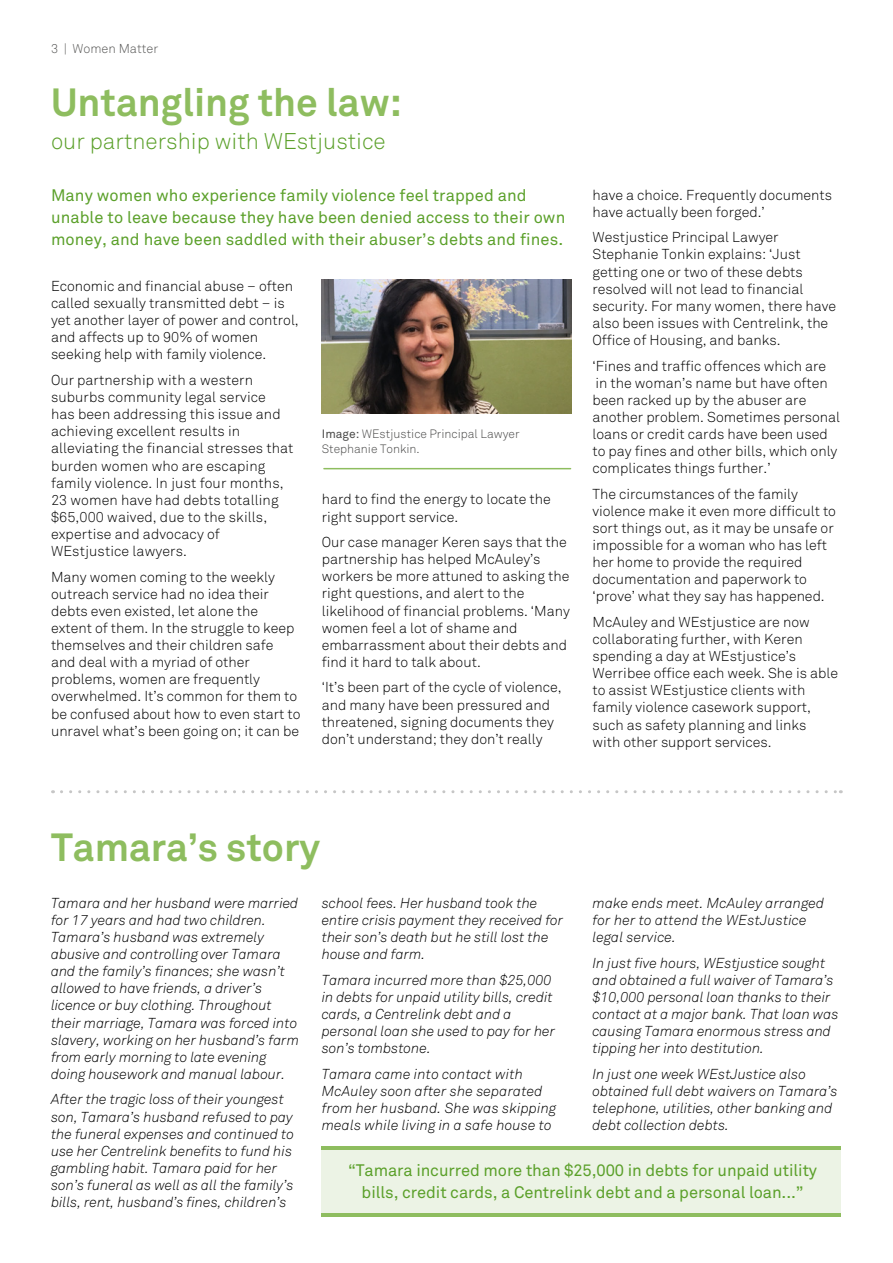
<style>
.page{position:relative;width:893px;height:1263px;background:#fff}
.page>*{position:absolute;margin:0;border:0;box-sizing:border-box;transform-origin:0 0}
.t1{font:700 38.85px "Akkurat";color:#8ebd5f}
.t2{font:300 22.5px "Akkurat";color:#5ba02a}
.t3{font:16.5px/21.8px "Akkurat";letter-spacing:.005em;color:#5ba02a}
.t4{font:300 14.25px/17.1px "Akkurat";color:#000}
.t5{font:italic 300 14.25px/17.1px "Akkurat";color:#000}
.t6{font:300 12.75px "Akkurat";color:#575756}
.t7{font:300 12px/14.4px "Akkurat";color:#4a4a49}
.s1{font-weight:400}
</style>
<div class="page">
<div style="left:322px;top:1148px;width:519px;height:68px;background:#ecf3e5"></div>
<hr style="left:892px;top:0;width:1px;height:613px;background:#f0f0f0">
<hr style="left:322px;top:1146px;width:519px;height:4px;background:#8ebd5f">
<hr style="left:322px;top:1213px;width:519px;height:3px;background:#8ebd5f">
<svg style="left:61px;top:790px;width:780px;height:3px"></svg>
<img style="left:322px;top:280px;width:249px;height:133px">
<hr style="left:324px;top:468px;width:247px;height:1px;background:#8ebd5f">
<p class="t6" style="left:51px;top:41px;width:109px">3 | Women Matter</p>
<h1 class="t1" style="left:51px;top:78px;width:353px">Untangling the law:</h1>
<h2 class="t2" style="left:51px;top:128px;width:336px">our partnership with WEstjustice</h2>
<p class="t3" style="left:51px;top:185px;width:516px">Many women who experience family violence feel trapped and unable to leave because they have been denied access to their own money, and have been saddled with their abuser’s debts and fines.</p>
<p class="t4" style="left:51px;top:278px;width:249px">Economic and financial abuse – often called sexually transmitted debt – is yet another layer of power and control, and affects up to 90% of women seeking help with family violence.</p>
<p class="t4" style="left:51px;top:372px;width:244px">Our partnership with a western suburbs community legal service<br>has been addressing this issue and achieving excellent results in alleviating the financial stresses that burden women who are escaping family violence. In just four months,<br>23 women have had debts totalling $65,000 waived, due to the skills, expertise and advocacy of<br>WEstjustice lawyers.</p>
<p class="t4" style="left:51px;top:568px;width:251px">Many women coming to the weekly outreach service had no idea their debts even existed, let alone the extent of them. In the struggle to keep themselves and their children safe and deal with a myriad of other problems, women are frequently overwhelmed. It’s common for them to be confused about how to even start to unravel what’s been going on; it can be</p>
<p class="t7" style="left:322px;top:427px;width:199px"><span class="s1">Image:</span> WEstjustice Principal Lawyer<br>Stephanie Tonkin.</p>
<p class="t4" style="left:322px;top:491px;width:230px">hard to find the energy to locate the right support service.</p>
<p class="t4" style="left:322px;top:534px;width:250px">Our case manager Keren says that the partnership has helped McAuley’s workers be more attuned to asking the right questions, and alert to the likelihood of financial problems. ‘Many women feel a lot of shame and embarrassment about their debts and find it hard to talk about.</p>
<p class="t4" style="left:322px;top:679px;width:242px">‘It’s been part of the cycle of violence, and many have been pressured and threatened, signing documents they don’t understand; they don’t really</p>
<p class="t4" style="left:592px;top:186px;width:241px">have a choice. Frequently documents have actually been forged.’</p>
<p class="t4" style="left:592px;top:229px;width:245px">Westjustice Principal Lawyer Stephanie Tonkin explains: ‘Just getting one or two of these debts resolved will not lead to financial security. For many women, there have also been issues with Centrelink, the Office of Housing, and banks.</p>
<p class="t4" style="left:592px;top:357px;width:249px">‘Fines and traffic offences which are in the woman’s name but have often been racked up by the abuser are another problem. Sometimes personal loans or credit cards have been used to pay fines and other bills, which only complicates things further.’</p>
<p class="t4" style="left:592px;top:485px;width:245px">The circumstances of the family violence make it even more difficult to sort things out, as it may be unsafe or impossible for a woman who has left her home to provide the required documentation and paperwork to ‘prove’ what they say has happened.</p>
<p class="t4" style="left:592px;top:614px;width:247px">McAuley and WEstjustice are now collaborating further, with Keren spending a day at WEstjustice’s Werribee office each week. She is able to assist WEstjustice clients with family violence casework support, such as safety planning and links<br>with other support services.</p>
<h1 class="t1" style="left:51px;top:823px;width:271px">Tamara’s story</h1>
<p class="t5" style="left:51px;top:894px;width:250px">Tamara and her husband were married for 17 years and had two children.<br>Tamara’s husband was extremely abusive and controlling over Tamara and the family’s finances; she wasn’t allowed to have friends, a driver’s licence or buy clothing. Throughout their marriage, Tamara was forced into slavery, working on her husband’s farm from early morning to late evening doing housework and manual labour.</p>
<p class="t5" style="left:51px;top:1091px;width:244px">After the tragic loss of their youngest son, Tamara’s husband refused to pay the funeral expenses and continued to use her Centrelink benefits to fund his gambling habit. Tamara paid for her son’s funeral as well as all the family’s bills, rent, husband’s fines, children’s</p>
<p class="t5" style="left:322px;top:894px;width:243px">school fees. Her husband took the entire crisis payment they received for their son’s death but he still lost the house and farm.</p>
<p class="t5" style="left:322px;top:971px;width:235px">Tamara incurred more than $25,000 in debts for unpaid utility bills, credit cards, a Centrelink debt and a personal loan she used to pay for her son’s tombstone.</p>
<p class="t5" style="left:322px;top:1065px;width:236px">Tamara came into contact with McAuley soon after she separated from her husband. She was skipping meals while living in a safe house to</p>
<p class="t5" style="left:592px;top:894px;width:233px">make ends meet. McAuley arranged for her to attend the WEstJustice legal service.</p>
<p class="t5" style="left:592px;top:954px;width:248px">In just five hours, WEstjustice sought and obtained a full waiver of Tamara’s $10,000 personal loan thanks to their contact at a major bank. That loan was causing Tamara enormous stress and tipping her into destitution.</p>
<p class="t5" style="left:592px;top:1065px;width:247px">In just one week WEstJustice also obtained full debt waivers on Tamara’s telephone, utilities, other banking and debt collection debts.</p>
<p class="t3" style="left:348px;top:1159px;width:471px;text-align:center">“Tamara incurred more than $25,000 in debts for unpaid utility bills, credit cards, a Centrelink debt and a personal loan...”</p>
</div>
